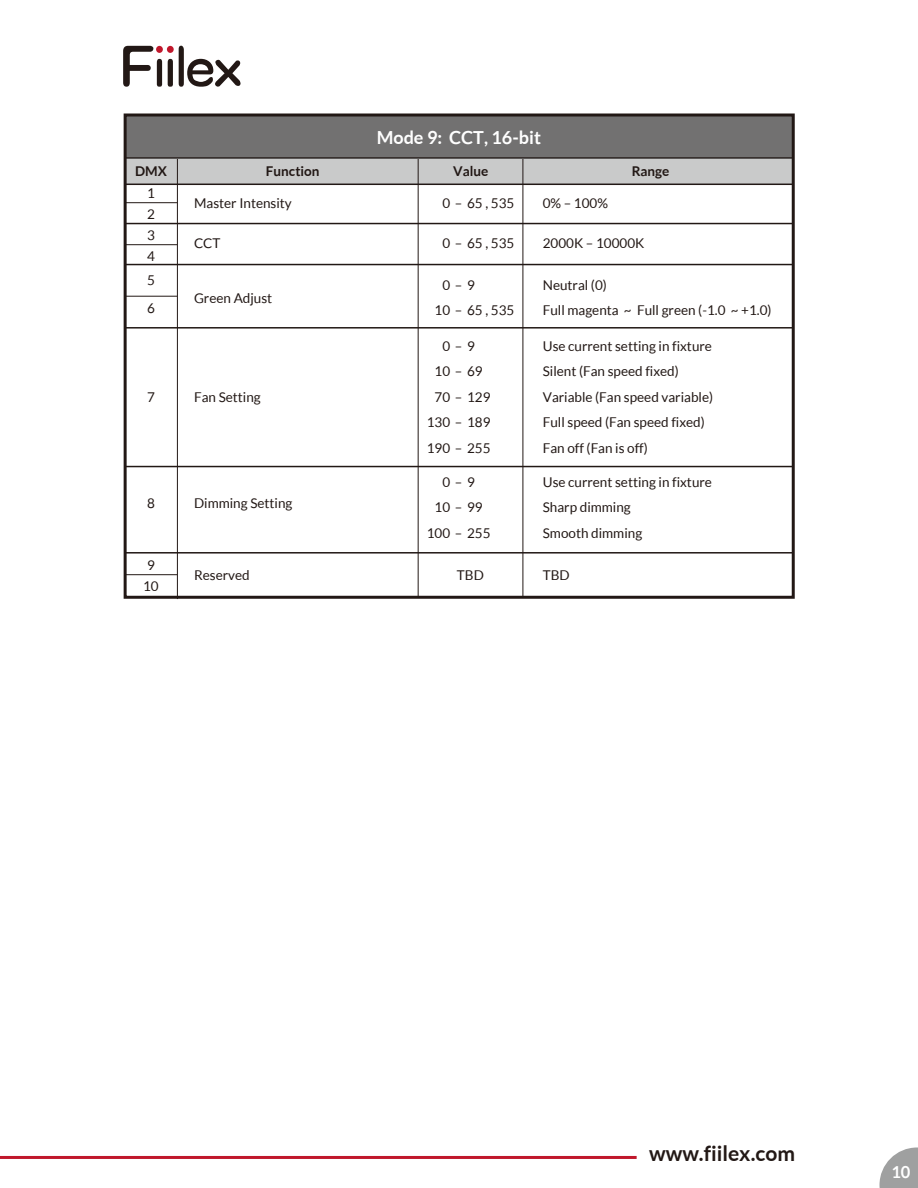
<style>
.page{position:relative;width:918px;height:1188px;background:#fff}
.page>*{position:absolute;margin:0;border:0;box-sizing:border-box;transform-origin:0 0}
.t1{font:700 21px "Lato";color:#221815}
.t2{font:700 18px "Lato";color:#fff}
.t3{font:700 16.5px "Lato";color:#fff}
.t4{font:13.5px/25.5px "Lato";color:#221815}
.t5{font:700 13.5px "Lato";color:#221815}
</style>
<div class="page">
<svg style="left:879px;top:1148px;width:39px;height:40px"></svg>
<svg style="left:123px;top:46px;width:118px;height:41px"></svg>
<hr style="left:0;top:1156px;width:637px;height:3px;background:#c0172b">
<div style="left:125px;top:159px;width:668px;height:26px;background:#c9caca"></div>
<hr style="left:177px;top:156px;width:1px;height:443px;background:#221815">
<hr style="left:418px;top:157px;width:1px;height:440px;background:#221815">
<hr style="left:523px;top:157px;width:1px;height:440px;background:#221815">
<div style="left:124px;top:115px;width:670px;height:43px;background:#727171"></div>
<hr style="left:126px;top:157px;width:667px;height:1px;background:#221815">
<hr style="left:125px;top:184px;width:668px;height:1px;background:#221815">
<hr style="left:125px;top:223px;width:668px;height:1px;background:#221815">
<hr style="left:125px;top:264px;width:668px;height:1px;background:#221815">
<hr style="left:125px;top:327px;width:668px;height:2px;background:#221815">
<hr style="left:125px;top:552px;width:668px;height:2px;background:#221815">
<hr style="left:125px;top:466px;width:668px;height:1px;background:#221815">
<div style="left:124px;top:114px;width:671px;height:485px;border:3px solid #221815"></div>
<hr style="left:125px;top:202px;width:52px;height:1px;background:#221815">
<hr style="left:125px;top:244px;width:52px;height:1px;background:#221815">
<hr style="left:125px;top:296px;width:52px;height:1px;background:#221815">
<hr style="left:125px;top:574px;width:52px;height:1px;background:#221815">
<h2 class="t2" style="left:377px;top:127px;width:166px">Mode 9: CCT, 16-bit</h2>
<p class="t5" style="left:135px;top:163px;width:33px">DMX</p>
<p class="t5" style="left:266px;top:163px;width:55px">Function</p>
<p class="t5" style="left:453px;top:163px;width:37px">Value</p>
<p class="t5" style="left:632px;top:163px;width:39px">Range</p>
<p class="t4" style="left:194px;top:190px;width:99px">Master Intensity</p>
<p class="t4" style="left:194px;top:231px;width:28px">CCT</p>
<p class="t4" style="left:147px;top:182px;width:9px;line-height:21px;text-align:justify">1<br>2<br>3<br>4</p>
<p class="t4" style="left:543px;top:190px;width:67px">0% – 100%</p>
<p class="t4" style="left:543px;top:231px;width:103px">2000K – 10000K</p>
<p class="t4" style="left:543px;top:272px;width:230px">Neutral (0)<br>Full magenta ~ Full green (-1.0 ~ +1.0)</p>
<p class="t4" style="left:543px;top:333px;width:172px">Use current setting in fixture<br>Silent (Fan speed fixed)<br>Variable (Fan speed variable)<br>Full speed (Fan speed fixed)<br>Fan off (Fan is off)</p>
<p class="t4" style="left:543px;top:469px;width:171px">Use current setting in fixture<br>Sharp dimming<br>Smooth dimming</p>
<p class="t4" style="left:442px;top:190px;width:73px">0 – 65 , 535</p>
<p class="t4" style="left:442px;top:231px;width:73px">0 – 65 , 535</p>
<p class="t4" style="left:147px;top:265px;width:9px;line-height:28.5px">5<br>6</p>
<p class="t4" style="left:435px;top:272px;width:81px;text-indent:8px">0 – 9<br>10 – 65 , 535</p>
<p class="t4" style="left:427px;top:333px;width:65px;text-align:center">0 – 9<br>10 – 69<br>70 – 129<br>130 – 189<br>190 – 255</p>
<p class="t4" style="left:427px;top:469px;width:65px;text-align:center">0 – 9<br>10 – 99<br>100 – 255</p>
<p class="t4" style="left:194px;top:285px;width:80px">Green Adjust</p>
<p class="t4" style="left:194px;top:384px;width:68px">Fan Setting</p>
<p class="t4" style="left:147px;top:384px;width:9px">7</p>
<p class="t4" style="left:194px;top:490px;width:100px">Dimming Setting</p>
<p class="t4" style="left:147px;top:490px;width:9px">8</p>
<p class="t4" style="left:143px;top:554px;width:17px;line-height:21px">9<br>10</p>
<p class="t4" style="left:194px;top:563px;width:57px">Reserved</p>
<p class="t4" style="left:457px;top:563px;width:28px">TBD</p>
<p class="t4" style="left:543px;top:563px;width:28px">TBD</p>
<h1 class="t1" style="left:649px;top:1142px;width:147px">www.fiilex.com</h1>
<p class="t3" style="left:891px;top:1162px;width:21px">10</p>
</div>
